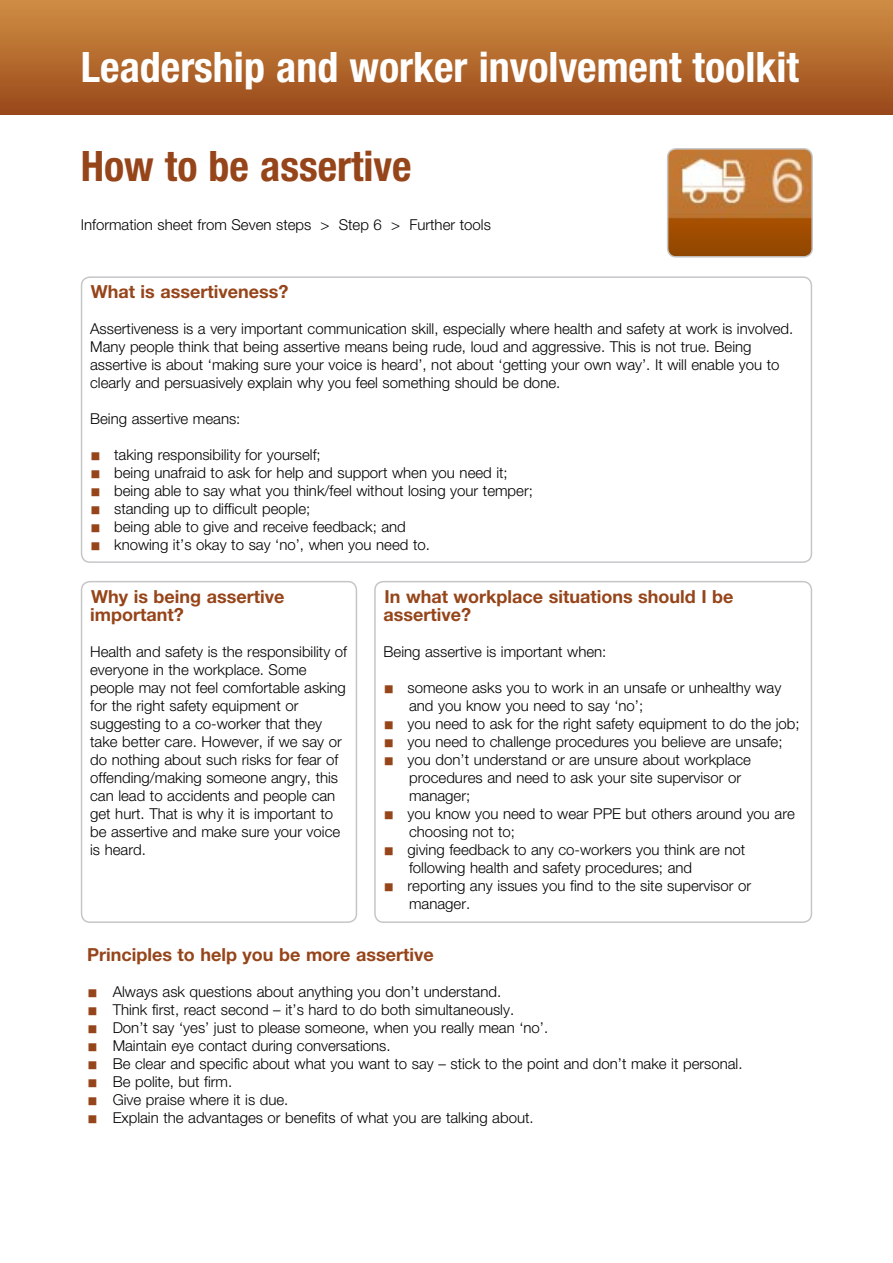
<style>
.page{position:relative;width:893px;height:1263px;background:#fff}
.page>*{position:absolute;margin:0;border:0;box-sizing:border-box;transform-origin:0 0}
.t1{font:700 condensed 42px "Helvetica Neue";color:#fff}
.t2{font:700 condensed 42px "Helvetica Neue";color:#96451a}
.t3{font:700 18px/18px "Helvetica Neue";color:#96451a}
.Li1__bullet{font:300 15px/18px "Helvetica Neue";color:#000}
.s1{font-family:"Arial Unicode MS";font-weight:400;font-size:18px;color:#96451a}
</style>
<div class="page">
<img style="left:668px;top:149px;width:142px;height:106px">
<div style="left:667px;top:148px;width:146px;height:110px;border:2px solid #c5c6c8;border-radius:9px"></div>
<div style="left:0;top:0;width:893px;height:115px;background:linear-gradient(to bottom,#d08f44,#994819)"></div>
<div style="left:81px;top:276px;width:731px;height:287px;border:2px solid #c5c6c8;border-radius:9px"></div>
<div style="left:81px;top:581px;width:276px;height:342px;border:2px solid #c5c6c8;border-radius:9px"></div>
<div style="left:374px;top:581px;width:438px;height:342px;border:2px solid #c5c6c8;border-radius:9px"></div>
<p class="t1" style="left:81px;top:42px;width:720px">Leadership and worker involvement toolkit</p>
<p class="t2" style="left:81px;top:141px;width:332px">How to be assertive</p>
<h6 class="Li1__bullet" style="left:81px;top:216px;width:412px">Information sheet from Seven steps &gt; Step 6 &gt; Further tools</h6>
<h2 class="t3" style="left:91px;top:283px;width:199px">What is assertiveness?</h2>
<p class="Li1__bullet" style="left:90px;top:320px;width:705px">Assertiveness is a very important communication skill, especially where health and safety at work is involved.<br>Many people think that being assertive means being rude, loud and aggressive. This is not true. Being assertive is about ‘making sure your voice is heard’, not about ‘getting your own way’. It will enable you to clearly and persuasively explain why you feel something should be done.</p>
<p class="Li1__bullet" style="left:90px;top:410px;width:152px">Being assertive means:</p>
<p class="Li1__bullet" style="left:90px;top:446px;width:232px"><span class="s1">■</span> taking responsibility for yourself;</p>
<p class="Li1__bullet" style="left:90px;top:464px;width:419px"><span class="s1">■</span> being unafraid to ask for help and support when you need it;</p>
<p class="Li1__bullet" style="left:90px;top:482px;width:444px"><span class="s1">■</span> being able to say what you think/feel without losing your temper;</p>
<p class="Li1__bullet" style="left:90px;top:500px;width:222px"><span class="s1">■</span> standing up to difficult people;</p>
<p class="Li1__bullet" style="left:90px;top:518px;width:317px"><span class="s1">■</span> being able to give and receive feedback; and</p>
<p class="Li1__bullet" style="left:90px;top:536px;width:341px"><span class="s1">■</span> knowing it’s okay to say ‘no’, when you need to.</p>
<p class="t3" style="left:90px;top:587px;width:196px">Why is being assertive important?</p>
<p class="Li1__bullet" style="left:90px;top:642px;width:258px">Health and safety is the responsibility of everyone in the workplace. Some people may not feel comfortable asking for the right safety equipment or suggesting to a co-worker that they take better care. However, if we say or do nothing about such risks for fear of offending/making someone angry, this can lead to accidents and people can get hurt. That is why it is important to be assertive and make sure your voice is heard.</p>
<h2 class="t3" style="left:384px;top:587px;width:351px">In what workplace situations should I be assertive?</h2>
<p class="Li1__bullet" style="left:384px;top:642px;width:224px">Being assertive is important when:</p>
<p class="Li1__bullet" style="left:409px;top:678px;width:374px;text-indent:-26px"><span class="s1">■</span> someone asks you to work in an unsafe or unhealthy way and you know you need to say ‘no’;</p>
<p class="Li1__bullet" style="left:384px;top:714px;width:418px"><span class="s1">■</span> you need to ask for the right safety equipment to do the job;</p>
<p class="Li1__bullet" style="left:384px;top:732px;width:400px"><span class="s1">■</span> you need to challenge procedures you believe are unsafe;</p>
<p class="Li1__bullet" style="left:409px;top:750px;width:343px;text-indent:-26px"><span class="s1">■</span> you don’t understand or are unsure about workplace procedures and need to ask your site supervisor or manager;</p>
<p class="Li1__bullet" style="left:409px;top:804px;width:387px;text-indent:-26px"><span class="s1">■</span> you know you need to wear PPE but others around you are choosing not to;</p>
<p class="Li1__bullet" style="left:409px;top:840px;width:338px;text-indent:-26px"><span class="s1">■</span> giving feedback to any co-workers you think are not following health and safety procedures; and</p>
<p class="Li1__bullet" style="left:409px;top:876px;width:344px;text-indent:-26px"><span class="s1">■</span> reporting any issues you find to the site supervisor or manager.</p>
<h2 class="t3" style="left:87px;top:945px;width:348px">Principles to help you be more assertive</h2>
<p class="Li1__bullet" style="left:87px;top:983px;width:416px"><span class="s1">■</span> Always ask questions about anything you don’t understand.</p>
<p class="Li1__bullet" style="left:87px;top:1001px;width:428px"><span class="s1">■</span> Think first, react second – it’s hard to do both simultaneously.</p>
<p class="Li1__bullet" style="left:87px;top:1019px;width:463px"><span class="s1">■</span> Don’t say ‘yes’ just to please someone, when you really mean ‘no’.</p>
<p class="Li1__bullet" style="left:87px;top:1037px;width:305px"><span class="s1">■</span> Maintain eye contact during conversations.</p>
<p class="Li1__bullet" style="left:87px;top:1055px;width:657px"><span class="s1">■</span> Be clear and specific about what you want to say – stick to the point and don’t make it personal.</p>
<p class="Li1__bullet" style="left:87px;top:1073px;width:147px"><span class="s1">■</span> Be polite, but firm.</p>
<p class="Li1__bullet" style="left:87px;top:1091px;width:203px"><span class="s1">■</span> Give praise where it is due.</p>
<p class="Li1__bullet" style="left:87px;top:1109px;width:448px"><span class="s1">■</span> Explain the advantages or benefits of what you are talking about.</p>
</div>
